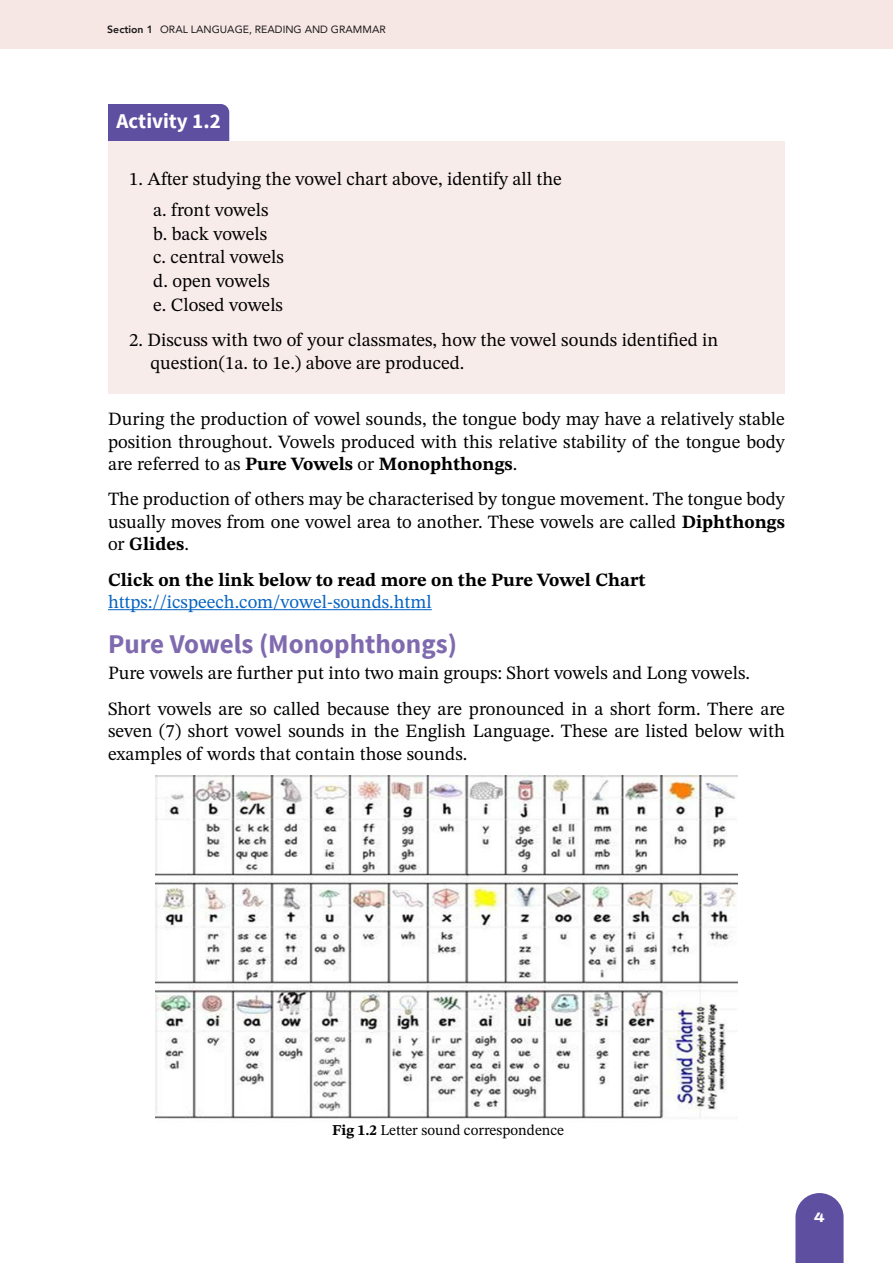
<style>
.page{position:relative;width:893px;height:1263px;background:#fff}
.page>*{position:absolute;margin:0;border:0;box-sizing:border-box;transform-origin:0 0}
.t1{font:700 27px "Source Sans Pro";color:#7f6aaf}
.t2{font:700 21px "Source Sans Pro";color:#fff}
.t3{font:18.75px/22.5px "STIX Two Text";color:#000}
.t4{font:700 18.75px "STIX Two Text";color:#000}
.t5{font:18.75px "STIX Two Text";color:#0563c1}
.t6{font:15px "STIX Two Text";color:#000}
.t7{font:800 13.5px "Archivo Expanded";color:#fff}
.t8{font:10.5px "Avenir";color:#1a1a1a}
.s1{font-weight:800}
.s2{font-weight:700}
</style>
<div class="page">
<div style="left:0;top:0;width:893px;height:49px;background:#f6e6e4"></div>
<svg style="left:795px;top:1193px;width:49px;height:70px;background:#6d5fa9"></svg>
<div style="left:108px;top:104px;width:121px;height:37px;background:#5f4fa1"></div>
<div style="left:108px;top:141px;width:677px;height:69px;background:#f8ecea"></div>
<div style="left:108px;top:198px;width:677px;height:83px;background:#f8ecea"></div>
<div style="left:108px;top:246px;width:677px;height:82px;background:#f8ecea"></div>
<div style="left:108px;top:302px;width:677px;height:92px;background:#f8ecea"></div>
<hr style="left:108px;top:609px;width:324px;height:1px;background:#0563c1">
<img style="left:155px;top:775px;width:583px;height:344px">
<p class="t8" style="left:107px;top:21px;width:280px"><span class="s1">Section 1</span> ORAL LANGUAGE, READING AND GRAMMAR</p>
<p class="t2" style="left:117px;top:108px;width:106px">Activity 1.2</p>
<p class="t3" style="left:153px;top:163px;width:410px;line-height:31px;text-indent:-24px">1. After studying the vowel chart above, identify all the a. front vowels</p>
<p class="t3" style="left:153px;top:221px;width:132px;line-height:23.7px">b. back vowels c. central vowels d. open vowels e. Closed vowels</p>
<p class="t3" style="left:151px;top:329px;width:569px;text-indent:-21px">2. Discuss with two of your classmates, how the vowel sounds identified in question(1a. to 1e.) above are produced.</p>
<p class="t3" style="left:108px;top:408px;width:678px;text-align:justify">During the production of vowel sounds, the tongue body may have a relatively stable position throughout. Vowels produced with this relative stability of the tongue body are referred to as <span class="s2">Pure Vowels</span> or <span class="s2">Monophthongs</span>.</p>
<p class="t3" style="left:108px;top:488px;width:678px;text-align:justify">The production of others may be characterised by tongue movement. The tongue body usually moves from one vowel area to another. These vowels are called <span class="s2">Diphthongs </span>or <span class="s2">Glides</span>.</p>
<p class="t4" style="left:108px;top:566px;width:539px">Click on the link below to read more on the Pure Vowel Chart</p>
<p class="t5" style="left:108px;top:589px;width:325px">https://icspeech.com/vowel-sounds.html</p>
<h1 class="t1" style="left:108px;top:626px;width:351px">Pure Vowels (Monophthongs)</h1>
<p class="t3" style="left:108px;top:655px;width:678px;line-height:35.2px">Pure vowels are further put into two main groups: Short vowels and Long vowels.<br>Short vowels are so called because they are pronounced in a short form. There are</p>
<p class="t3" style="left:108px;top:719px;width:678px">seven (7) short vowel sounds in the English Language. These are listed below with examples of words that contain those sounds.</p>
<p class="t6" style="left:332px;top:1119px;width:233px"><span class="s2">Fig 1.2</span> Letter sound correspondence</p>
<p class="t7" style="left:814px;top:1207px;width:12px">4</p>
</div>
